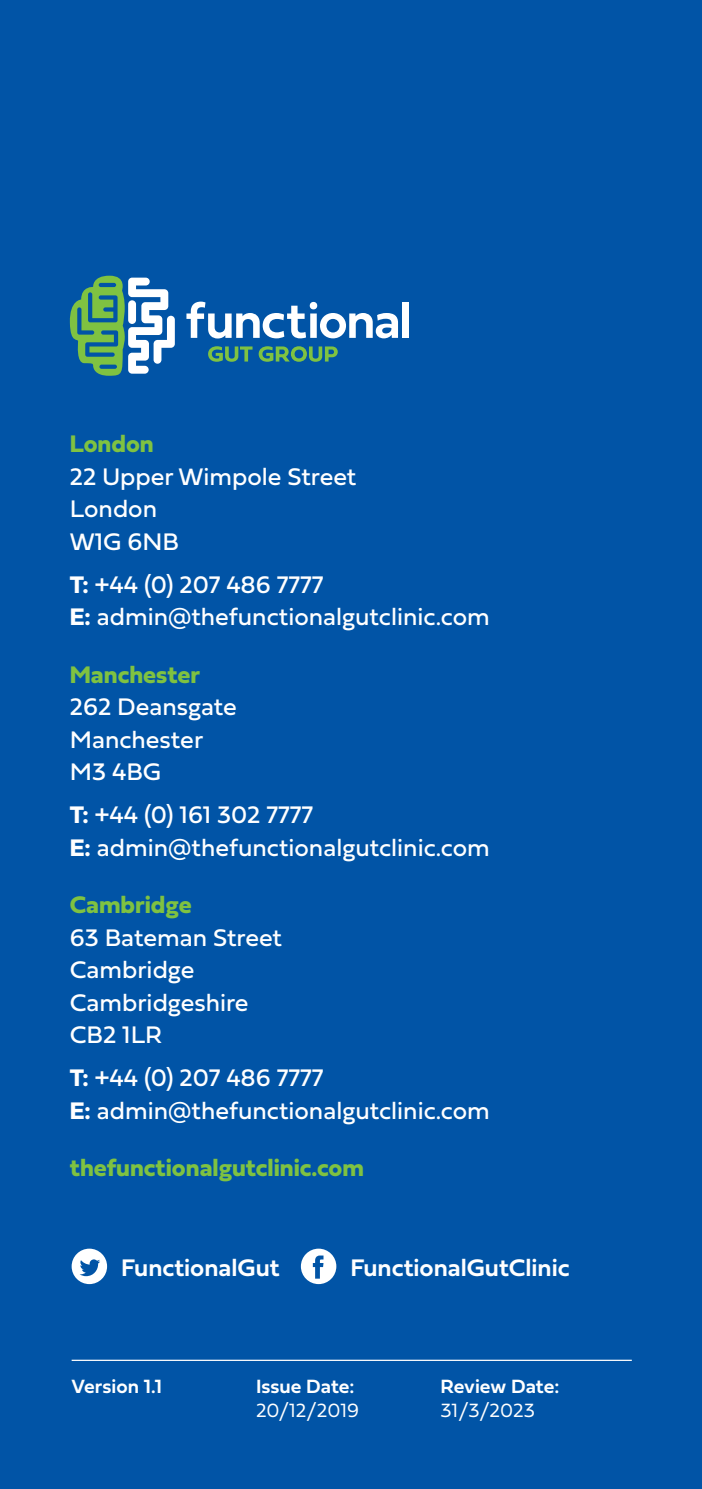
<style>
.page{position:relative;width:702px;height:1489px;background:#fff}
.page>*{position:absolute;margin:0;border:0;box-sizing:border-box;transform-origin:0 0}
.t1{font:25px/32.5px "Fieldwork Hum";color:#fff}
.t2{font:700 25px "Fieldwork Hum Demi";color:#fff}
.t3{font:700 25px "Fieldwork Hum";color:#7fc241}
.t4{font:700 20px "Fieldwork Hum Demi";color:#fff}
.t5{font:20px "Fieldwork Hum Light";color:#fff}
.s1{font-weight:700;color:#7fc241}
.s2{font-weight:700}
</style>
<div class="page">
<div style="left:0;top:0;width:702px;height:1488px;background:#0154a6"></div>
<div style="left:72px;top:1248px;width:35px;height:35px;background:#fff;border-radius:50%"></div>
<svg style="left:80px;top:1259px;width:20px;height:16px"></svg>
<div style="left:301px;top:1248px;width:35px;height:35px;background:#fff;border-radius:50%"></div>
<svg style="left:313px;top:1255px;width:10px;height:23px"></svg>
<hr style="left:72px;top:1359px;width:559px;height:1px;background:#fff">
<svg style="left:186px;top:301px;width:120px;height:37px"></svg>
<div style="left:310px;top:313px;width:7px;height:25px;background:#fff"></div>
<div style="left:310px;top:302px;width:7px;height:7px;background:#fff;border-radius:50%"></div>
<svg style="left:320px;top:313px;width:78px;height:25px"></svg>
<div style="left:402px;top:302px;width:7px;height:36px;background:#fff"></div>
<svg style="left:70px;top:276px;width:105px;height:100px"></svg>
<svg style="left:208px;top:346px;width:44px;height:16px"></svg>
<svg style="left:259px;top:346px;width:79px;height:16px"></svg>
<p class="t1" style="left:70px;top:426px;width:288px"><span class="s1">London<br></span>22 Upper Wimpole Street<br>London<br>W1G 6NB</p>
<p class="t1" style="left:70px;top:567px;width:421px"><span class="s2">T:</span> +44 (0) 207 486 7777<br><span class="s2">E:</span> admin@thefunctionalgutclinic.com</p>
<p class="t1" style="left:70px;top:657px;width:169px"><span class="s1">Manchester<br></span>262 Deansgate<br>Manchester<br>M3 4BG</p>
<p class="t1" style="left:70px;top:797px;width:421px"><span class="s2">T:</span> +44 (0) 161 302 7777<br><span class="s2">E:</span> admin@thefunctionalgutclinic.com</p>
<p class="t1" style="left:70px;top:887px;width:214px"><span class="s1">Cambridge<br></span>63 Bateman Street<br>Cambridge<br>Cambridgeshire<br>CB2 1LR</p>
<p class="t1" style="left:70px;top:1060px;width:421px"><span class="s2">T:</span> +44 (0) 207 486 7777<br><span class="s2">E:</span> admin@thefunctionalgutclinic.com</p>
<p class="t3" style="left:70px;top:1148px;width:295px">thefunctionalgutclinic.com</p>
<p class="t2" style="left:121px;top:1247px;width:160px">FunctionalGut</p>
<p class="t2" style="left:350px;top:1247px;width:221px">FunctionalGutClinic</p>
<p class="t4" style="left:72px;top:1369px;width:92px">Version 1.1</p>
<p class="t4" style="left:256px;top:1369px;width:100px">Issue Date:</p>
<p class="t4" style="left:440px;top:1369px;width:120px">Review Date:</p>
<p class="t5" style="left:256px;top:1394px;width:105px">20/12/2019</p>
<p class="t5" style="left:440px;top:1394px;width:96px">31/3/2023</p>
</div>
